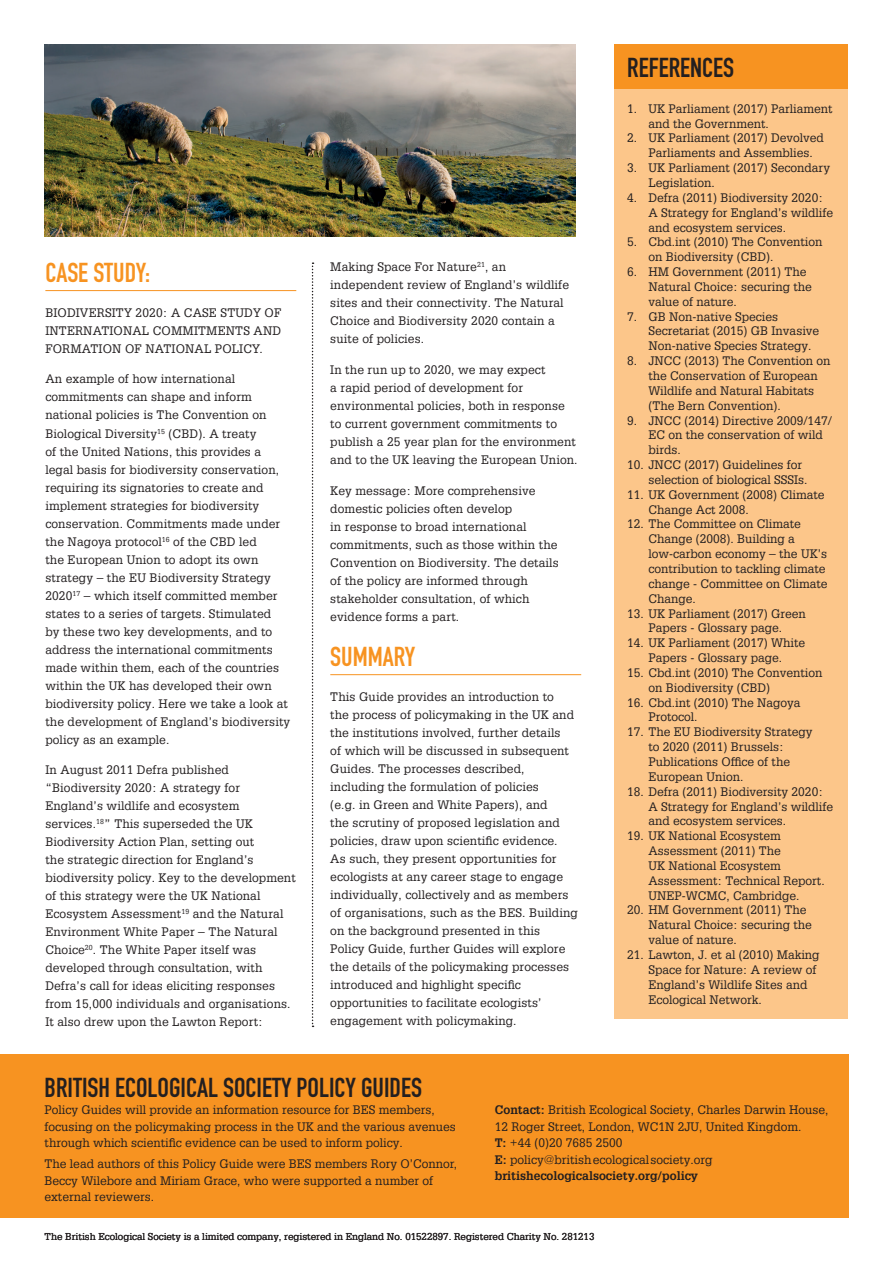
<style>
.page{position:relative;width:893px;height:1263px;background:#fff}
.page>*{position:absolute;margin:0;border:0;box-sizing:border-box;transform-origin:0 0}
.t1{font:27px "DIN Engschrift Std";color:#231f20}
.t2{font:27px "DIN Engschrift Std";color:#f79321}
.t3{font:12px/18px "Glypha LT Pro";letter-spacing:.01em;color:#231f20}
.t4{font:9.75px "Glypha LT Pro";color:#231f20}
.s1{font-weight:700}
</style>
<div class="page">
<div style="left:0;top:1054px;width:848px;height:164px;background:#f79321"></div>
<img style="left:45px;top:45px;width:530px;height:191px">
<div style="left:614px;top:45px;width:234px;height:973px;background:#fcc68a"></div>
<hr style="left:45px;top:290px;width:251px;height:1px;background:#f79321">
<hr style="left:330px;top:674px;width:251px;height:1px;background:#f79321">
<div style="left:614px;top:45px;width:234px;height:44px;background:#f79321"></div>
<svg style="left:312px;top:262px;width:2px;height:765px"></svg>
<h1 class="t2" style="left:45px;top:256px;width:106px">CASE STUDY:</h1>
<p class="t3" style="left:45px;top:303px;width:238px;text-align:justify">BIODIVERSITY 2020: A CASE STUDY OF INTERNATIONAL COMMITMENTS AND FORMATION OF NATIONAL POLICY.</p>
<p class="t3" style="left:45px;top:370px;width:246px">An example of how international commitments can shape and inform national policies is The Convention on Biological Diversity<sup>15</sup> (CBD). A treaty<br>of the United Nations, this provides a legal basis for biodiversity conservation, requiring its signatories to create and implement strategies for biodiversity conservation. Commitments made under the Nagoya protocol<sup>16</sup> of the CBD led<br>the European Union to adopt its own strategy – the EU Biodiversity Strategy 2020<sup>17</sup> – which itself committed member states to a series of targets. Stimulated<br>by these two key developments, and to address the international commitments made within them, each of the countries within the UK has developed their own biodiversity policy. Here we take a look at the development of England’s biodiversity policy as an example.</p>
<p class="t3" style="left:45px;top:761px;width:252px">In August 2011 Defra published “Biodiversity 2020: A strategy for England’s wildlife and ecosystem services.<sup>18</sup>” This superseded the UK Biodiversity Action Plan, setting out<br>the strategic direction for England’s biodiversity policy. Key to the development of this strategy were the UK National Ecosystem Assessment<sup>19</sup> and the Natural Environment White Paper – The Natural Choice<sup>20</sup>. The White Paper itself was developed through consultation, with Defra’s call for ideas eliciting responses from 15,000 individuals and organisations.<br>It also drew upon the Lawton Report:</p>
<p class="t3" style="left:330px;top:258px;width:240px">Making Space For Nature<sup>21</sup>, an independent review of England’s wildlife sites and their connectivity. The Natural Choice and Biodiversity 2020 contain a suite of policies.</p>
<p class="t3" style="left:330px;top:360px;width:249px">In the run up to 2020, we may expect<br>a rapid period of development for environmental policies, both in response to current government commitments to publish a 25 year plan for the environment and to the UK leaving the European Union.</p>
<p class="t3" style="left:330px;top:481px;width:230px">Key message: More comprehensive domestic policies often develop<br>in response to broad international commitments, such as those within the Convention on Biodiversity. The details of the policy are informed through stakeholder consultation, of which evidence forms a part.</p>
<h1 class="t2" style="left:330px;top:640px;width:86px">SUMMARY</h1>
<p class="t3" style="left:330px;top:687px;width:249px">This Guide provides an introduction to<br>the process of policymaking in the UK and the institutions involved, further details<br>of which will be discussed in subsequent Guides. The processes described, including the formulation of policies<br>(e.g. in Green and White Papers), and<br>the scrutiny of proposed legislation and policies, draw upon scientific evidence.<br>As such, they present opportunities for ecologists at any career stage to engage individually, collectively and as members of organisations, such as the BES. Building on the background presented in this<br>Policy Guide, further Guides will explore the details of the policymaking processes introduced and highlight specific opportunities to facilitate ecologists’ engagement with policymaking.</p>
<h1 class="t1" style="left:45px;top:1072px;width:379px">BRITISH ECOLOGICAL SOCIETY POLICY GUIDES</h1>
<h1 class="t1" style="left:627px;top:51px;width:108px">REFERENCES</h1>
<p class="t3" style="left:648px;top:101px;width:186px;line-height:14.9px;text-indent:-21px">1. UK Parliament (2017) Parliament and the Government.</p>
<p class="t3" style="left:648px;top:130px;width:177px;line-height:14.9px;text-indent:-21px">2. UK Parliament (2017) Devolved<br>Parliaments and Assemblies.</p>
<p class="t3" style="left:648px;top:160px;width:183px;line-height:14.9px;text-indent:-21px">3. UK Parliament (2017) Secondary<br>Legislation.</p>
<p class="t3" style="left:648px;top:190px;width:186px;line-height:14.9px;text-indent:-21px">4. Defra (2011) Biodiversity 2020:<br>A Strategy for England’s wildlife and ecosystem services.</p>
<p class="t3" style="left:648px;top:234px;width:176px;line-height:14.9px;text-indent:-21px">5. Cbd.int (2010) The Convention on Biodiversity (CBD).</p>
<p class="t3" style="left:648px;top:264px;width:165px;line-height:14.9px;text-indent:-21px">6. HM Government (2011) The<br>Natural Choice: securing the value of nature.</p>
<p class="t3" style="left:648px;top:309px;width:172px;line-height:14.9px;text-indent:-21px">7. GB Non-native Species<br>Secretariat (2015) GB Invasive<br>Non-native Species Strategy.</p>
<p class="t3" style="left:648px;top:353px;width:184px;line-height:14.9px;text-indent:-21px">8. JNCC (2013) The Convention on the Conservation of European<br>Wildlife and Natural Habitats (The Bern Convention).</p>
<p class="t3" style="left:648px;top:413px;width:185px;line-height:14.9px;text-indent:-21px">9. JNCC (2014) Directive 2009/147/<br>EC on the conservation of wild birds.</p>
<p class="t3" style="left:648px;top:457px;width:161px;line-height:14.9px;text-indent:-21px">10. JNCC (2017) Guidelines for selection of biological SSSIs.</p>
<p class="t3" style="left:648px;top:487px;width:178px;line-height:14.9px;text-indent:-21px">11. UK Government (2008) Climate<br>Change Act 2008.</p>
<p class="t3" style="left:648px;top:516px;width:181px;line-height:14.9px;text-indent:-21px">12. The Committee on Climate<br>Change (2008). Building a low-carbon economy – the UK’s contribution to tackling climate change - Committee on Climate<br>Change.</p>
<p class="t3" style="left:627px;top:606px;width:180px;line-height:14.9px;text-align:center">13. UK Parliament (2017) Green<br>Papers - Glossary page.</p>
<p class="t3" style="left:627px;top:635px;width:179px;line-height:14.9px;text-align:center">14. UK Parliament (2017) White<br>Papers - Glossary page.</p>
<p class="t3" style="left:648px;top:665px;width:176px;line-height:14.9px;text-indent:-21px">15. Cbd.int (2010) The Convention on Biodiversity (CBD)</p>
<p class="t3" style="left:648px;top:695px;width:154px;line-height:14.9px;text-indent:-21px">16. Cbd.int (2010) The Nagoya<br>Protocol.</p>
<p class="t3" style="left:648px;top:724px;width:166px;line-height:14.9px;text-indent:-21px">17. The EU Biodiversity Strategy to 2020 (2011) Brussels:<br>Publications Office of the<br>European Union.</p>
<p class="t3" style="left:648px;top:784px;width:186px;line-height:14.9px;text-indent:-21px">18. Defra (2011) Biodiversity 2020:<br>A Strategy for England’s wildlife and ecosystem services.</p>
<p class="t3" style="left:648px;top:828px;width:178px;line-height:14.9px;text-indent:-21px">19. UK National Ecosystem<br>Assessment (2011) The<br>UK National Ecosystem<br>Assessment: Technical Report.<br>UNEP-WCMC, Cambridge.</p>
<p class="t3" style="left:648px;top:902px;width:165px;line-height:14.9px;text-indent:-21px">20. HM Government (2011) The<br>Natural Choice: securing the value of nature.</p>
<p class="t3" style="left:648px;top:947px;width:173px;line-height:14.9px;text-indent:-21px">21. Lawton, J. et al (2010) Making<br>Space for Nature: A review of<br>England’s Wildlife Sites and<br>Ecological Network.</p>
<p class="t3" style="left:45px;top:1101px;width:413px;line-height:16.5px">Policy Guides will provide an information resource for BES members, focusing on the policymaking process in the UK and the various avenues through which scientific evidence can be used to inform policy.</p>
<p class="t3" style="left:45px;top:1155px;width:414px;line-height:16.5px">The lead authors of this Policy Guide were BES members Rory O’Connor,<br>Beccy Wilebore and Miriam Grace, who were supported a number of external reviewers.</p>
<p class="t3" style="left:495px;top:1101px;width:335px;line-height:16.5px"><span class="s1">Contact:</span> British Ecological Society, Charles Darwin House, 12 Roger Street, London, WC1N 2JU, United Kingdom.<br><span class="s1">T:</span> +44 (0)20 7685 2500<br><span class="s1">E:</span> policy@britishecologicalsociety.org <span class="s1">britishecologicalsociety.org/policy</span></p>
<p class="t4" style="left:45px;top:1231px;width:551px">The British Ecological Society is a limited company, registered in England No. 01522897. Registered Charity No. 281213</p>
</div>
